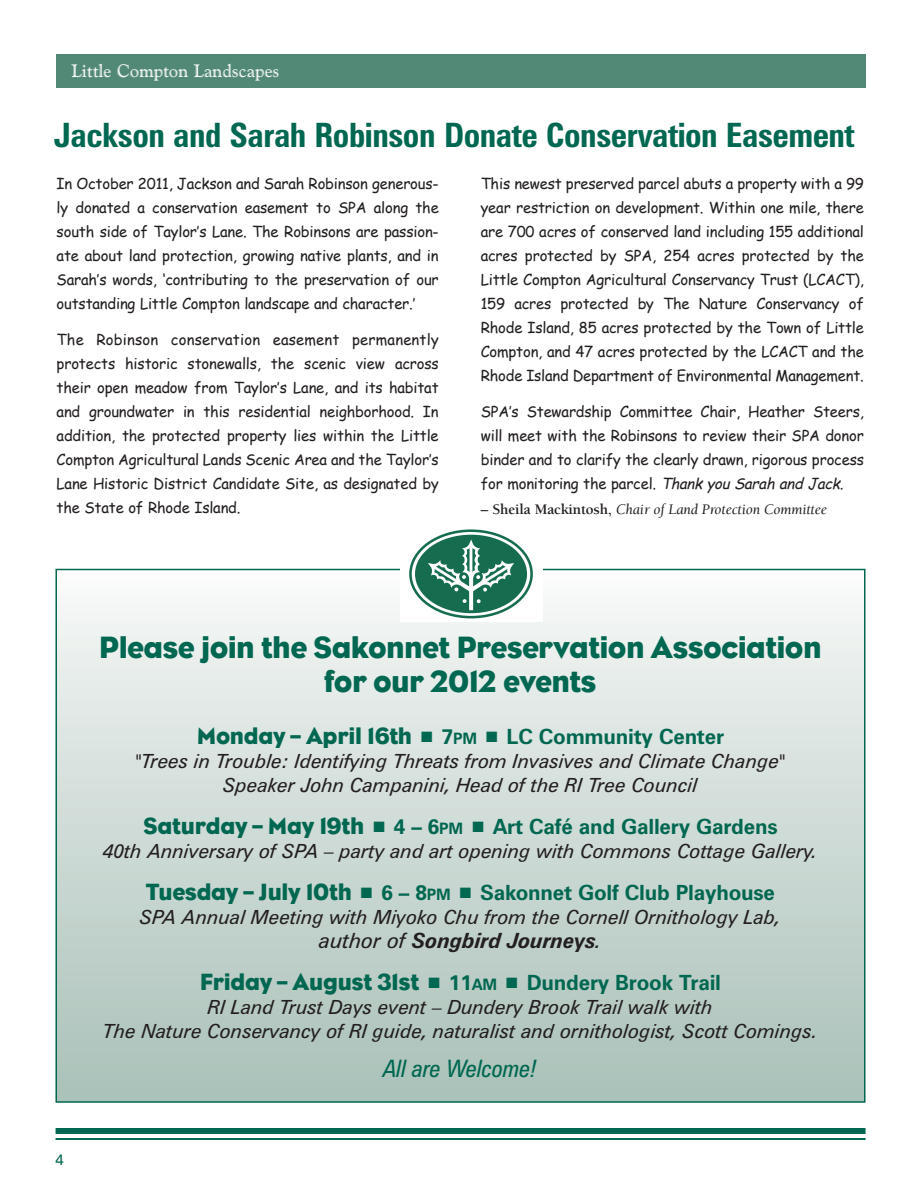
<style>
.page{position:relative;width:918px;height:1188px;background:#fff}
.page>*{position:absolute;margin:0;border:0;box-sizing:border-box;transform-origin:0 0}
.t1{font:700 condensed 33.6px "Zurich BT";letter-spacing:-.015em;color:#006750}
.t2{font:31.5px/34.5px "Eagle";letter-spacing:-.02em;color:#006750;text-align:center}
.t3{font:italic condensed 24px "Zurich BT";letter-spacing:-.01em;color:#006750}
.t4{font:700 21px/42px "Zurich BT";letter-spacing:-.01em;color:#006750;text-align:center}
.t5{font:italic 19.5px/24px "Zurich BT";letter-spacing:-.01em;color:#231f20;text-align:center}
.t6{font:18px "Goudy Handtooled BT";color:#fff}
.t7{font:15px/24px "Comic Sans MS";letter-spacing:-.01em;color:#231f20;text-align:justify}
.t8{font:italic 15px "Berkeley";letter-spacing:-.01em;color:#231f20}
.t9{font:15px "Zurich BT";color:#006750}
.s1{font-style:italic}
.s2{font-weight:700;font-style:normal}
.s3{font-family:"Eagle";font-weight:400;font-size:24px}
.s4{font-size:15.75px}
.s5{font-weight:400;font-style:italic;color:#231f20}
.s6{font-style:italic;color:#231f20}
</style>
<div class="page">
<div style="left:56px;top:1128px;width:810px;height:6px;background:#006750"></div>
<hr style="left:56px;top:1138px;width:810px;height:2px;background:#006750">
<div style="left:56px;top:54px;width:810px;height:34px;background:#518876"></div>
<div style="left:57px;top:570px;width:807px;height:531px;background:linear-gradient(to bottom,#f8f9f8,#a8bfb7)"></div>
<div style="left:400px;top:514px;width:143px;height:108px;background:#fff"></div>
<div style="left:415px;top:535px;width:112px;height:78px;background:#156c4e;border-radius:50%"></div>
<svg style="left:428px;top:539px;width:86px;height:71px"></svg>
<div style="left:409px;top:529px;width:124px;height:89px;border:3px solid #156c4e;border-radius:50%"></div>
<p class="t6" style="left:72px;top:60px;width:209px">Little Compton Landscapes</p>
<h1 class="t1" style="left:54px;top:115px;width:802px">Jackson and Sarah Robinson Donate Conservation Easement</h1>
<p class="t7" style="left:57px;top:171px;width:384px">In October 2011, Jackson and Sarah Robinson generous&shy;ly donated a conservation easement to SPA along the south side of Taylor’s Lane. The Robinsons are passion&shy;ate about land protection, growing native plants, and in Sarah’s words, ‘contributing to the preservation of our outstanding Little Compton landscape and character.’</p>
<p class="t7" style="left:57px;top:327px;width:384px">The Robinson conservation easement permanently protects historic stonewalls, the scenic view across their open meadow from Taylor’s Lane, and its habitat and groundwater in this residential neighborhood. In addition, the protected property lies within the Little Compton Agricultural Lands Scenic Area and the Taylor’s Lane Historic District Candidate Site, as designated by the State of Rhode Island.</p>
<p class="t7" style="left:481px;top:171px;width:385px">This newest preserved parcel abuts a property with a 99 year restriction on development. Within one mile, there are 700 acres of conserved land including 155 additional acres protected by SPA, 254 acres protected by the Little Compton Agricultural Conservancy Trust (LCACT), 159 acres protected by The Nature Conservancy of Rhode Island, 85 acres protected by the Town of Little Compton, and 47 acres protected by the LCACT and the Rhode Island Department of Environmental Management.</p>
<p class="t7" style="left:481px;top:399px;width:385px">SPA’s Stewardship Committee Chair, Heather Steers, will meet with the Robinsons to review their SPA donor binder and to clarify the clearly drawn, rigorous process for monitoring the parcel. <span class="s1">ThankyouSarahand Jack.</span></p>
<p class="t8" style="left:481px;top:502px;width:348px"><span class="s2">– Sheila Mackintosh,</span> Chair of Land Protection Committee</p>
<h2 class="t2" style="left:99px;top:630px;width:724px">Please join the Sakonnet Preservation Association for our 2012 events</h2>
<p class="t9" style="left:56px;top:1151px;width:10px">4</p>
<h3 class="t4" style="left:197px;top:715px;width:529px"><span class="s3">Monday – April 16th</span> ■ 7<span class="s4">PM</span> ■ LC Community Center</h3>
<h3 class="t5" style="left:136px;top:749px;width:651px">"Trees in Trouble: Identifying Threats from Invasives and Climate Change"<br>Speaker John Campanini, Head of the RI Tree Council</h3>
<h3 class="t4" style="left:143px;top:805px;width:636px"><span class="s3">Saturday – May 19th</span> ■ 4 – 6<span class="s4">PM</span> ■ Art Café and Gallery Gardens</h3>
<h3 class="t5" style="left:103px;top:839px;width:716px">40th Anniversary of SPA – party and art opening with Commons Cottage Gallery.</h3>
<h3 class="t4" style="left:146px;top:871px;width:631px"><span class="s3">Tuesday – July 10th</span> ■ 6 – 8<span class="s4">PM</span> ■ Sakonnet Golf Club Playhouse</h3>
<h3 class="t5" style="left:140px;top:905px;width:643px">SPA Annual Meeting with Miyoko Chu from the Cornell Ornithology Lab,</h3>
<h3 class="t4" style="left:200px;top:919px;width:523px"><span class="s5">author of</span> <span class="s6">Songbird Journeys</span><span class="s5">.<br></span><span class="s3">Friday – August 31st</span> ■ 11<span class="s4">AM</span> ■ Dundery Brook Trail</h3>
<h3 class="t5" style="left:103px;top:995px;width:716px">RI Land Trust Days event – Dundery Brook Trail walk with<br>The Nature Conservancy of RI guide, naturalist and ornithologist, Scott Comings.</h3>
<h3 class="t3" style="left:383px;top:1054px;width:156px">All are Welcome!</h3>
</div>
